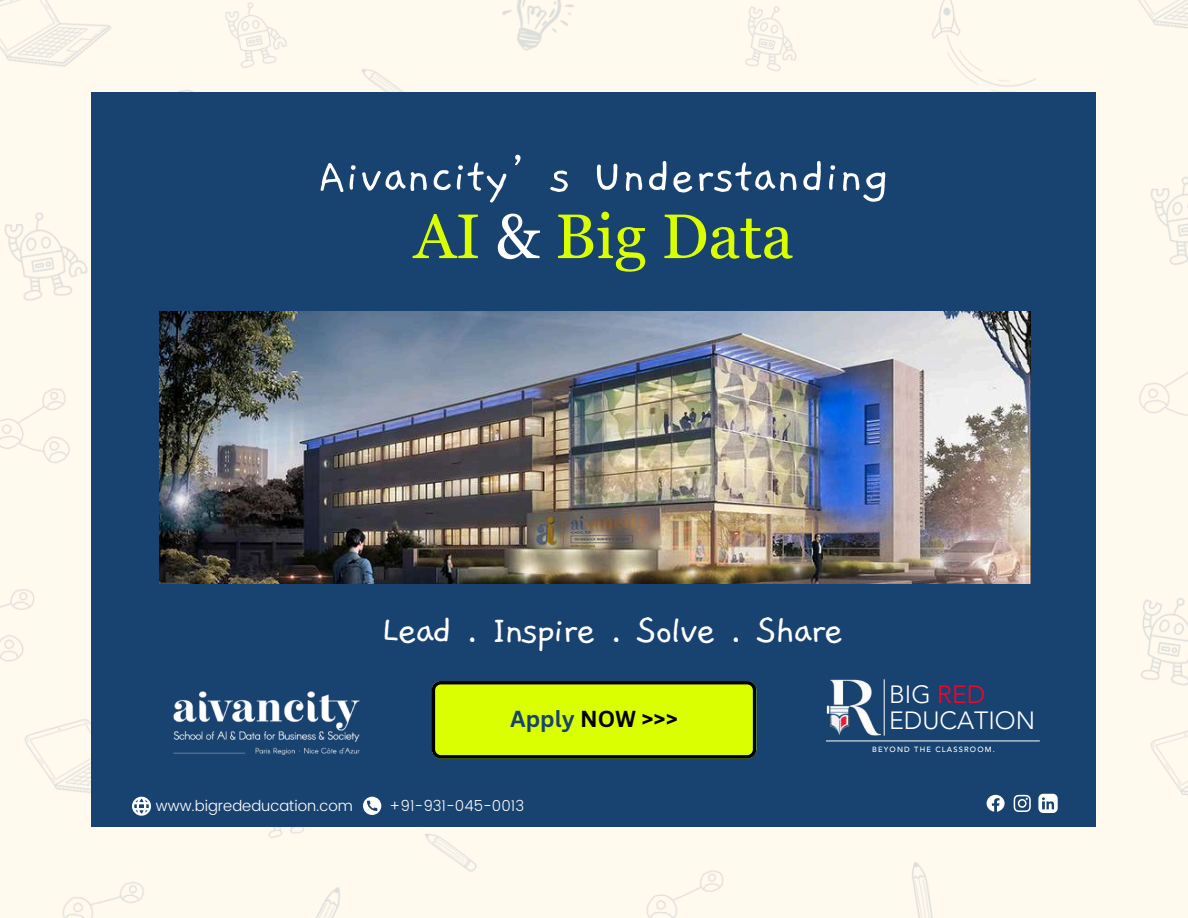
<style>
.page{position:relative;width:1188px;height:918px;background:#fff9ee}
.page>*{position:absolute;margin:0;border:0;box-sizing:border-box;transform-origin:0 0}
.t1{font:62.7px "Georgia Pro";color:#d9ff00}
.t2{font:51.15px "Gaegu";color:#fff}
.t3{font:41.85px "Gaegu";letter-spacing:-.055em;color:#fff}
.t4{font:300 24.9px/26.1px "Avenir LT Pro";color:#fff}
.t5{font:700 22.5px "Canva Sans";color:#000}
.t6{font:300 15px "Poppins";color:#fff}
.t7{font:500 7.5px "Avenir LT Pro";letter-spacing:.15em;color:#fff}
.s1{color:#fff}
.s2{color:#18426f}
.s3{color:#ff002c}
</style>
<div class="page">
<div style="left:92px;top:92px;width:1004px;height:734px;background:#18426f"></div>
<svg style="left:432px;top:681px;width:324px;height:78px;background:#c1e400"></svg>
<svg style="left:363px;top:797px;width:18px;height:18px"></svg>
<svg style="left:987px;top:795px;width:18px;height:17px"></svg>
<svg style="left:1014px;top:795px;width:17px;height:17px"></svg>
<svg style="left:1038px;top:794px;width:20px;height:19px"></svg>
<svg style="left:132px;top:797px;width:19px;height:19px"></svg>
<hr style="left:884px;top:679px;width:1px;height:57px;background:#fff">
<hr style="left:826px;top:740px;width:214px;height:1px;background:#fff">
<img style="left:826px;top:679px;width:55px;height:57px">
<img style="left:173px;top:691px;width:187px;height:64px">
<img style="left:160px;top:311px;width:871px;height:272px">
<h2 class="t2" style="left:318px;top:152px;width:573px">Aivancity’s Understanding</h2>
<h1 class="t1" style="left:414px;top:201px;width:381px">AI <span class="s1">&amp;</span> Big Data</h1>
<h3 class="t3" style="left:381px;top:611px;width:464px">Lead . Inspire . Solve . Share</h3>
<h3 class="t5" style="left:510px;top:703px;width:169px"><span class="s2">Apply</span> NOW &gt;&gt;&gt;</h3>
<p class="t6" style="left:156px;top:797px;width:198px">www.bigrededucation.com</p>
<p class="t6" style="left:389px;top:797px;width:137px">+91-931-045-0013</p>
<h3 class="t4" style="left:889px;top:683px;width:148px">BIG <span class="s3">RED<br></span>EDUCATION</h3>
<p class="t7" style="left:872px;top:747px;width:124px">BEYOND THE CLASSROOM.</p>
</div>
